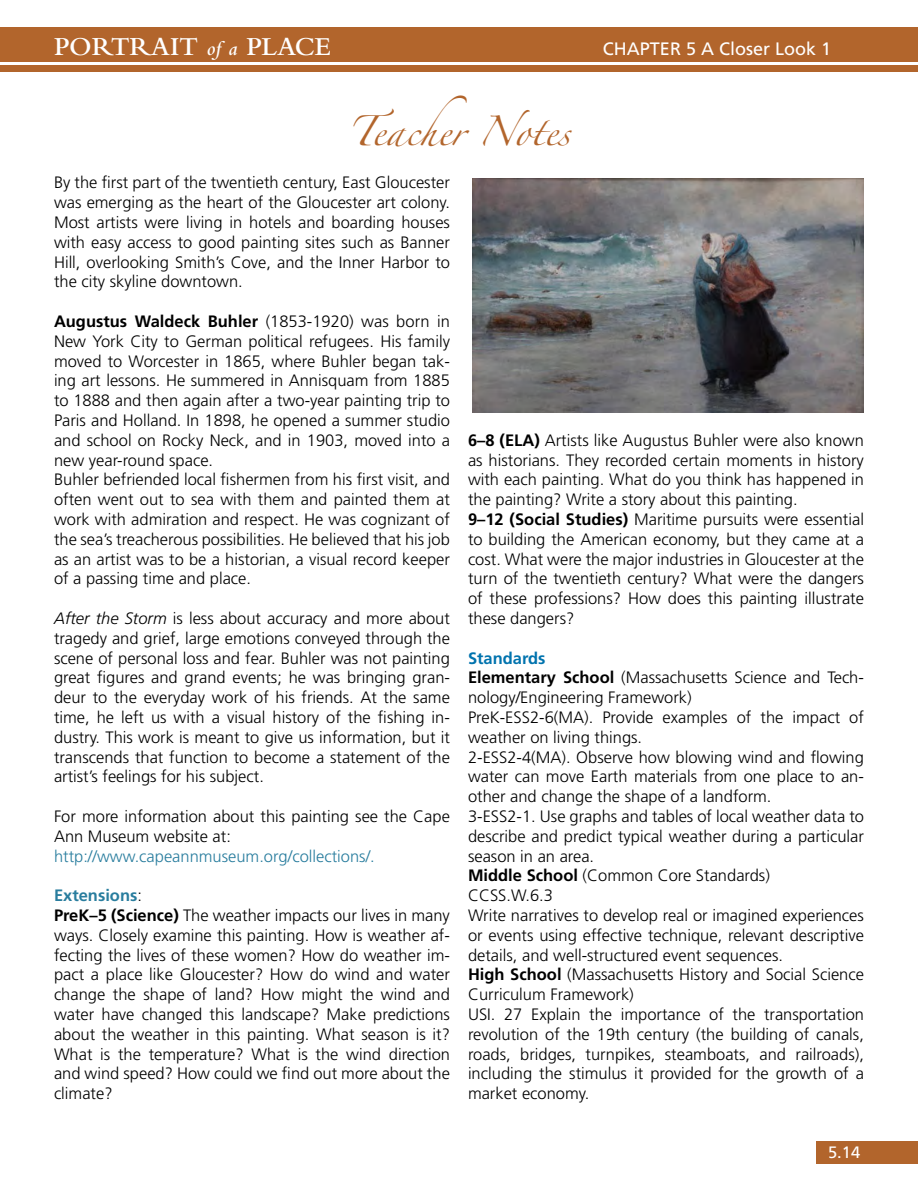
<style>
.page{position:relative;width:918px;height:1188px;background:#fff}
.page>*{position:absolute;margin:0;border:0;box-sizing:border-box;transform-origin:0 0}
.t1{font:600 27px "Bembo";color:#fff}
.t2{font:27px "Zapfino";color:#b2652c}
.t3{font:18px "Frutiger";color:#fff}
.t4{font:300 16.5px/19.8px "Frutiger";color:#000;text-align:justify}
.t5{font:300 16.5px "Frutiger";color:#297d9e}
.t6{font:700 16.5px "Frutiger";color:#297d9e}
.t7{font:700 16.5px "Frutiger";color:#0073ae}
.t8{font:16.5px "Frutiger";color:#fff}
.s1{font-style:italic;font-size:21px}
.s2{font-weight:700}
.s3{font-style:italic}
.s4{font-weight:300;color:#000}
</style>
<div class="page">
<div style="left:816px;top:1141px;width:102px;height:22px;background:#b2652c"></div>
<div style="left:0;top:65px;width:918px;height:6px;background:#b2652c"></div>
<div style="left:0;top:27px;width:918px;height:35px;background:#b2652c"></div>
<img style="left:472px;top:178px;width:392px;height:235px">
<p class="t1" style="left:54px;top:31px;width:278px">PORTRAIT <span class="s1">of a</span> PLACE</p>
<p class="t3" style="left:603px;top:38px;width:230px">CHAPTER 5 A Closer Look 1</p>
<p class="t2" style="left:348px;top:120px;width:224px">Teacher Notes</p>
<p class="t4" style="left:54px;top:173px;width:398px">By the first part of the twentieth century, East Gloucester was emerging as the heart of the Gloucester art colony.<br>Most artists were living in hotels and boarding houses with easy access to good painting sites such as Banner Hill, overlooking Smith’s Cove, and the Inner Harbor to the city skyline downtown.</p>
<p class="t4" style="left:54px;top:311px;width:398px"><span class="s2">Augustus Waldeck Buhler</span> (1853-1920) was born in New York City to German political refugees. His family moved to Worcester in 1865, where Buhler began tak&shy;ing art lessons. He summered in Annisquam from 1885 to 1888 and then again after a two-year painting trip to Paris and Holland. In 1898, he opened a summer studio and school on Rocky Neck, and in 1903, moved into a new year-round space.</p>
<p class="t4" style="left:54px;top:470px;width:398px">Buhler befriended local fishermen from his first visit, and often went out to sea with them and painted them at work with admiration and respect. He was cognizant of the sea’s treacherous possibilities. He believed that his job as an artist was to be a historian, a visual record keeper of a passing time and place.</p>
<p class="t4" style="left:54px;top:608px;width:398px"><span class="s3">After the Storm</span> is less about accuracy and more about tragedy and grief, large emotions conveyed through the scene of personal loss and fear. Buhler was not painting great figures and grand events; he was bringing gran&shy;deur to the everyday work of his friends. At the same time, he left us with a visual history of the fishing in&shy;dustry. This work is meant to give us information, but it transcends that function to become a statement of the artist’s feelings for his subject.</p>
<p class="t4" style="left:54px;top:806px;width:397px">For more information about this painting see the Cape<br>Ann Museum website at:</p>
<p class="t5" style="left:54px;top:847px;width:322px">http://www.capeannmuseum.org/collections/.</p>
<p class="t6" style="left:54px;top:886px;width:90px">Extensions<span class="s4">:</span></p>
<p class="t4" style="left:54px;top:905px;width:398px"><span class="s2">PreK–5 (Science)</span> The weather impacts our lives in many ways. Closely examine this painting. How is weather af&shy;fecting the lives of these women? How do weather im&shy;pact a place like Gloucester? How do wind and water change the shape of land? How might the wind and water have changed this landscape? Make predictions about the weather in this painting. What season is it?<br>What is the temperature? What is the wind direction and wind speed? How could we find out more about the climate?</p>
<p class="t4" style="left:468px;top:430px;width:398px"><span class="s2">6–8 (ELA)</span> Artists like Augustus Buhler were also known as historians. They recorded certain moments in history with each painting. What do you think has happened in the painting? Write a story about this painting.</p>
<p class="t4" style="left:468px;top:509px;width:398px"><span class="s2">9–12 (Social Studies)</span> Maritime pursuits were essential to building the American economy, but they came at a cost. What were the major industries in Gloucester at the turn of the twentieth century? What were the dangers of these professions? How does this painting illustrate these dangers?</p>
<p class="t7" style="left:468px;top:648px;width:79px">Standards</p>
<p class="t4" style="left:468px;top:668px;width:398px"><span class="s2">Elementary School</span> (Massachusetts Science and Tech&shy;nology/Engineering Framework)</p>
<p class="t4" style="left:468px;top:707px;width:397px">PreK-ESS2-6(MA). Provide examples of the impact of weather on living things.</p>
<p class="t4" style="left:468px;top:747px;width:398px">2-ESS2-4(MA). Observe how blowing wind and flowing water can move Earth materials from one place to an&shy;other and change the shape of a landform.</p>
<p class="t4" style="left:468px;top:806px;width:398px">3-ESS2-1. Use graphs and tables of local weather data to describe and predict typical weather during a particular season in an area.</p>
<p class="t4" style="left:468px;top:866px;width:303px"><span class="s2">Middle School</span> (Common Core Standards)</p>
<p class="t4" style="left:468px;top:886px;width:86px">CCSS.W.6.3</p>
<p class="t4" style="left:468px;top:905px;width:397px">Write narratives to develop real or imagined experiences or events using effective technique, relevant descriptive details, and well-structured event sequences.</p>
<p class="t4" style="left:468px;top:965px;width:398px"><span class="s2">High School</span> (Massachusetts History and Social Science<br>Curriculum Framework)</p>
<p class="t4" style="left:468px;top:1004px;width:398px">USI. 27 Explain the importance of the transportation revolution of the 19th century (the building of canals, roads, bridges, turnpikes, steamboats, and railroads), including the stimulus it provided for the growth of a market economy.</p>
<p class="t8" style="left:828px;top:1143px;width:34px">5.14</p>
</div>
